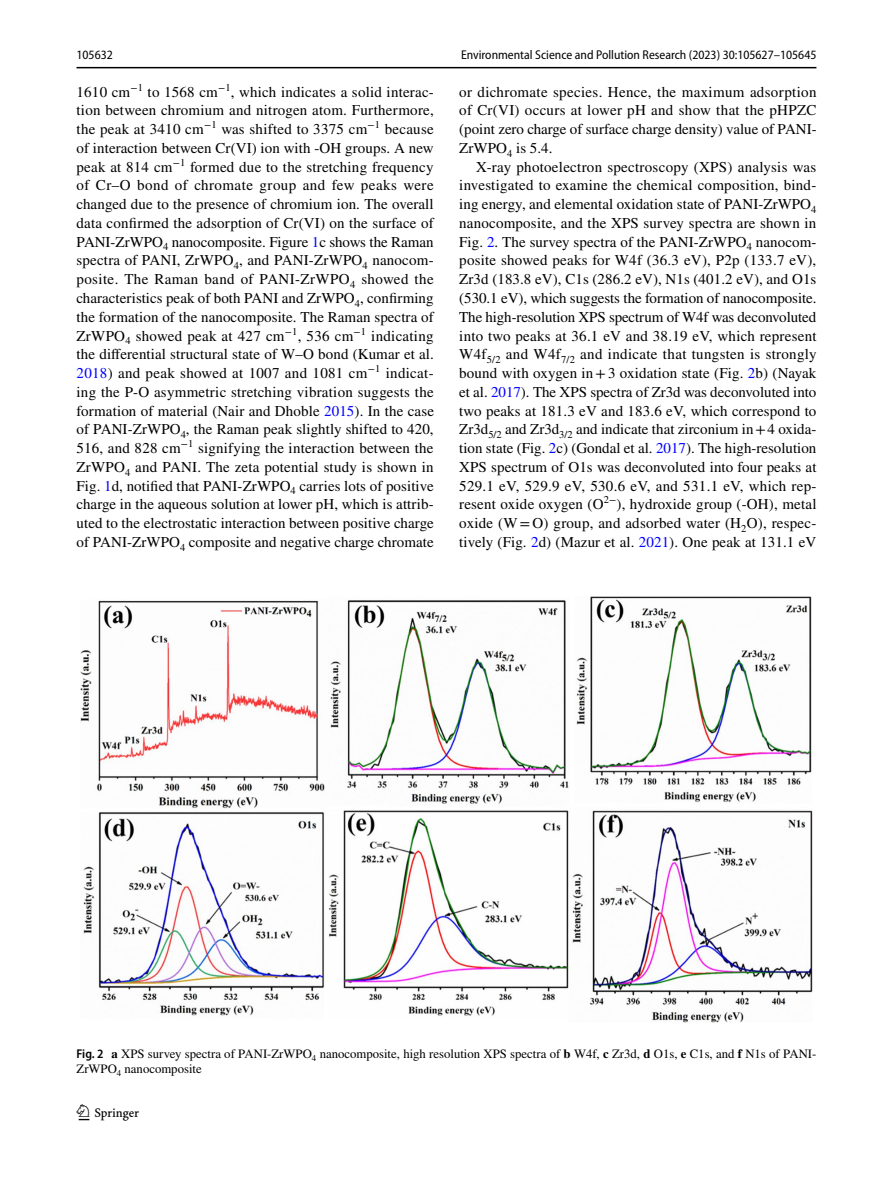
<style>
.page{position:relative;width:893px;height:1187px;background:#fff}
.page>*{position:absolute;margin:0;border:0;box-sizing:border-box;transform-origin:0 0}
.t1{font:22.5px "Springnew Regular 2";color:#000}
.t2{font:15px/18.8px "STIX";letter-spacing:.005em;color:#000;text-align:justify}
.t3{font:12.75px/15px "STIX";color:#000}
.t4{font:semi-condensed 12.75px "Myriad Pro";color:#000}
.s1{color:#00f}
.s2{font-family:"Myriad Pro";font-weight:600;font-stretch:semi-condensed}
.s3{font-weight:700}
</style>
<div class="page">
<hr style="left:77px;top:67px;width:739px;height:1px;background:#000">
<img style="left:81px;top:596px;width:731px;height:426px">
<p class="t4" style="left:77px;top:48px;width:38px">105632</p>
<p class="t4" style="left:461px;top:48px;width:357px">Environmental Science and Pollution Research (2023) 30:105627–105645</p>
<p class="t2" style="left:77px;top:83px;width:359px">1610 cm<sup>−1</sup> to 1568 cm<sup>−1</sup>, which indicates a solid interac&shy;tion between chromium and nitrogen atom. Furthermore, the peak at 3410 cm<sup>−1</sup> was shifted to 3375 cm<sup>−1</sup> because of interaction between Cr(VI) ion with -OH groups. A new peak at 814 cm<sup>−1</sup> formed due to the stretching frequency of Cr–O bond of chromate group and few peaks were changed due to the presence of chromium ion. The overall data confirmed the adsorption of Cr(VI) on the surface of PANI-ZrWPO<sub>4</sub> nanocomposite. Figure <span class="s1">1</span>c shows the Raman spectra of PANI, ZrWPO<sub>4</sub>, and PANI-ZrWPO<sub>4</sub> nanocom&shy;posite. The Raman band of PANI-ZrWPO<sub>4</sub> showed the characteristics peak of both PANI and ZrWPO<sub>4</sub>, confirming the formation of the nanocomposite. The Raman spectra of ZrWPO<sub>4</sub> showed peak at 427 cm<sup>−1</sup>, 536 cm<sup>−1</sup> indicating the differential structural state of W–O bond (Kumar et al.<br><span class="s1">2018</span>) and peak showed at 1007 and 1081 cm<sup>−1</sup> indicat&shy;ing the P-O asymmetric stretching vibration suggests the formation of material (Nair and Dhoble <span class="s1">2015</span>). In the case of PANI-ZrWPO<sub>4</sub>, the Raman peak slightly shifted to 420, 516, and 828 cm<sup>−1</sup> signifying the interaction between the ZrWPO<sub>4</sub> and PANI. The zeta potential study is shown in Fig. <span class="s1">1</span>d, notified that PANI-ZrWPO<sub>4</sub> carries lots of positive charge in the aqueous solution at lower pH, which is attrib&shy;uted to the electrostatic interaction between positive charge of PANI-ZrWPO<sub>4</sub> composite and negative charge chromate</p>
<p class="t2" style="left:459px;top:83px;width:359px">or dichromate species. Hence, the maximum adsorption of Cr(VI) occurs at lower pH and show that the pHPZC (point zero charge of surface charge density) value of PANI-ZrWPO<sub>4</sub> is 5.4.</p>
<p class="t2" style="left:459px;top:158px;width:359px;text-indent:17px">X-ray photoelectron spectroscopy (XPS) analysis was investigated to examine the chemical composition, bind&shy;ing energy, and elemental oxidation state of PANI-ZrWPO<sub>4 </sub>nanocomposite, and the XPS survey spectra are shown in Fig. <span class="s1">2</span>. The survey spectra of the PANI-ZrWPO<sub>4</sub> nanocom&shy;posite showed peaks for W4f (36.3 eV), P2p (133.7 eV), Zr3d (183.8 eV), C1s (286.2 eV), N1s (401.2 eV), and O1s (530.1 eV), which suggests the formation of nanocomposite.<br>The high-resolution XPS spectrum of W4f was deconvoluted into two peaks at 36.1 eV and 38.19 eV, which represent W4f<sub>5/2</sub> and W4f<sub>7/2</sub> and indicate that tungsten is strongly bound with oxygen in+3 oxidation state (Fig. <span class="s1">2</span>b) (Nayak et al. <span class="s1">2017</span>). The XPS spectra of Zr3d was deconvoluted into two peaks at 181.3 eV and 183.6 eV, which correspond to Zr3d<sub>5/2</sub> and Zr3d<sub>3/2</sub> and indicate that zirconium in+4 oxida&shy;tion state (Fig. <span class="s1">2</span>c) (Gondal et al. <span class="s1">2017</span>). The high-resolution XPS spectrum of O1s was deconvoluted into four peaks at 529.1 eV, 529.9 eV, 530.6 eV, and 531.1 eV, which rep&shy;resent oxide oxygen (O<sup>2−</sup>), hydroxide group (-OH), metal oxide (W = O) group, and adsorbed water (H<sub>2</sub>O), respec&shy;tively (Fig. <span class="s1">2</span>d) (Mazur et al. <span class="s1">2021</span>). One peak at 131.1 eV</p>
<p class="t3" style="left:77px;top:1046px;width:741px"><span class="s2">Fig. 2</span> <span class="s3">a</span> XPS survey spectra of PANI-ZrWPO<sub>4</sub> nanocomposite, high resolution XPS spectra of <span class="s3">b</span> W4f, <span class="s3">c</span> Zr3d, <span class="s3">d</span> O1s, <span class="s3">e</span> C1s, and <span class="s3">f</span> N1s of PANI-<br>ZrWPO<sub>4</sub> nanocomposite</p>
<h1 class="t1" style="left:79px;top:1104px;width:62px">1 3</h1>
</div>
